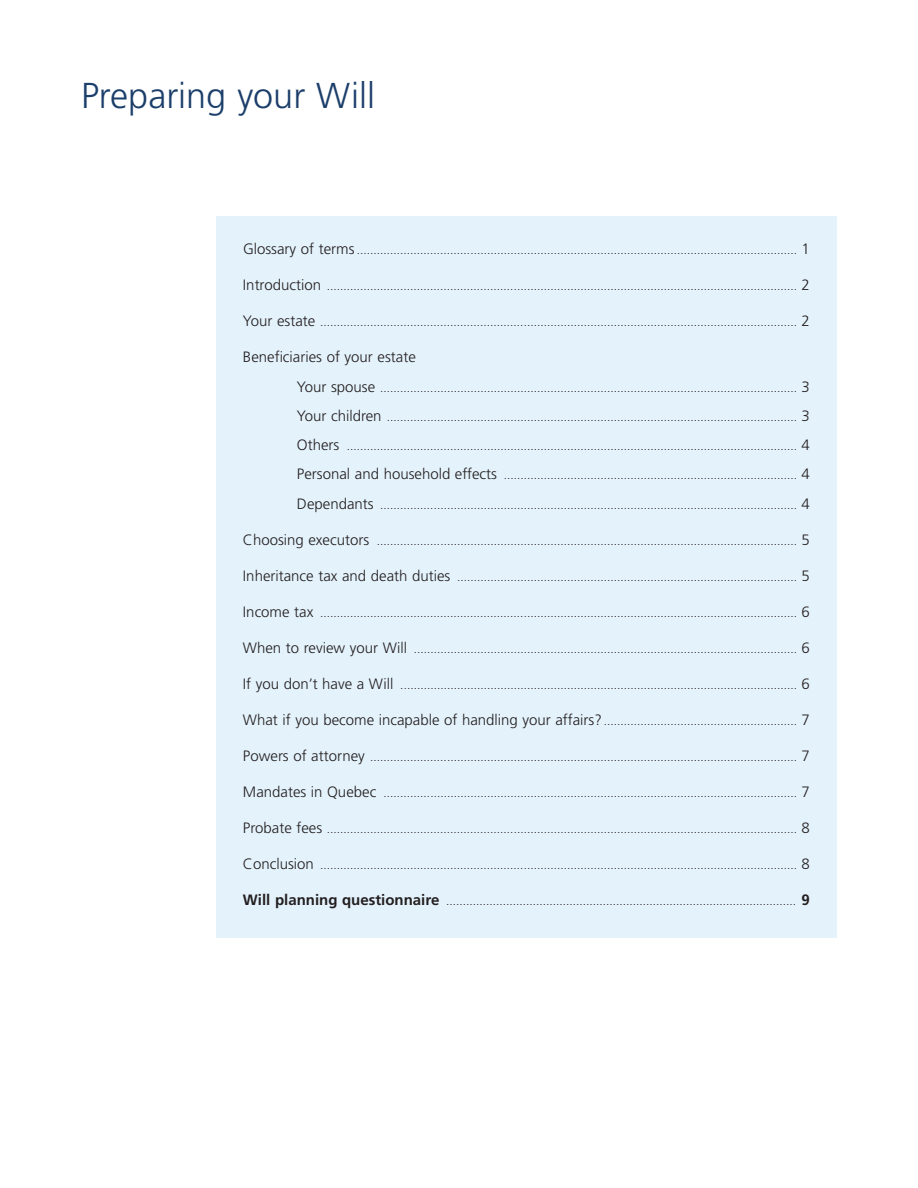
<style>
.page{position:relative;width:918px;height:1188px;background:#fff}
.page>*{position:absolute;margin:0;border:0;box-sizing:border-box;transform-origin:0 0}
.t1{font:300 36px "Frutiger";color:#1b3e6a}
.t2{font:300 15px "Frutiger";color:#231f20}
.t3{font:300 12px "Frutiger";color:#231f20}
.s1{font-size:15px}
.s2{font-weight:700;font-size:15px}
</style>
<div class="page">
<div style="left:216px;top:216px;width:621px;height:721px;background:#e4f2fb"></div>
<h1 class="t1" style="left:81px;top:81px;width:296px">Preparing your Will</h1>
<p class="t3" style="left:243px;top:245px;width:569px"><span class="s1">Glossary of terms</span> .................................................................................................................................... <span class="s1">1</span></p>
<p class="t3" style="left:243px;top:281px;width:569px"><span class="s1">Introduction</span> ............................................................................................................................................. <span class="s1">2</span></p>
<p class="t3" style="left:243px;top:317px;width:569px"><span class="s1">Your estate</span> ............................................................................................................................................... <span class="s1">2</span></p>
<p class="t2" style="left:243px;top:351px;width:174px">Beneficiaries of your estate</p>
<p class="t3" style="left:297px;top:382px;width:515px"><span class="s1">Your spouse</span> ............................................................................................................................. <span class="s1">3</span></p>
<p class="t3" style="left:297px;top:412px;width:515px"><span class="s1">Your children</span> ........................................................................................................................... <span class="s1">3</span></p>
<p class="t3" style="left:297px;top:441px;width:515px"><span class="s1">Others</span> ....................................................................................................................................... <span class="s1">4</span></p>
<p class="t3" style="left:297px;top:470px;width:515px"><span class="s1">Personal and household effects</span> ........................................................................................ <span class="s1">4</span></p>
<p class="t3" style="left:297px;top:500px;width:515px"><span class="s1">Dependants</span> ............................................................................................................................. <span class="s1">4</span></p>
<p class="t3" style="left:243px;top:536px;width:569px"><span class="s1">Choosing executors</span> .............................................................................................................................. <span class="s1">5</span></p>
<p class="t3" style="left:243px;top:572px;width:569px"><span class="s1">Inheritance tax and death duties</span> ...................................................................................................... <span class="s1">5</span></p>
<p class="t3" style="left:243px;top:608px;width:569px"><span class="s1">Income tax</span> ............................................................................................................................................... <span class="s1">6</span></p>
<p class="t3" style="left:243px;top:644px;width:569px"><span class="s1">When to review your Will</span> ................................................................................................................... <span class="s1">6</span></p>
<p class="t3" style="left:243px;top:680px;width:569px"><span class="s1">If you don’t have a Will</span> ....................................................................................................................... <span class="s1">6</span></p>
<p class="t3" style="left:243px;top:716px;width:569px"><span class="s1">What if you become incapable of handling your affairs?</span>.......................................................... <span class="s1">7</span></p>
<p class="t3" style="left:243px;top:752px;width:569px"><span class="s1">Powers of attorney</span> ................................................................................................................................ <span class="s1">7</span></p>
<p class="t3" style="left:243px;top:788px;width:569px"><span class="s1">Mandates in Quebec</span> ............................................................................................................................ <span class="s1">7</span></p>
<p class="t3" style="left:243px;top:824px;width:569px"><span class="s1">Probate fees</span> ............................................................................................................................................. <span class="s1">8</span></p>
<p class="t3" style="left:243px;top:860px;width:569px"><span class="s1">Conclusion</span> ............................................................................................................................................... <span class="s1">8</span></p>
<p class="t3" style="left:243px;top:896px;width:569px"><span class="s2">Will planning questionnaire</span> ......................................................................................................... <span class="s2">9</span></p>
</div>
